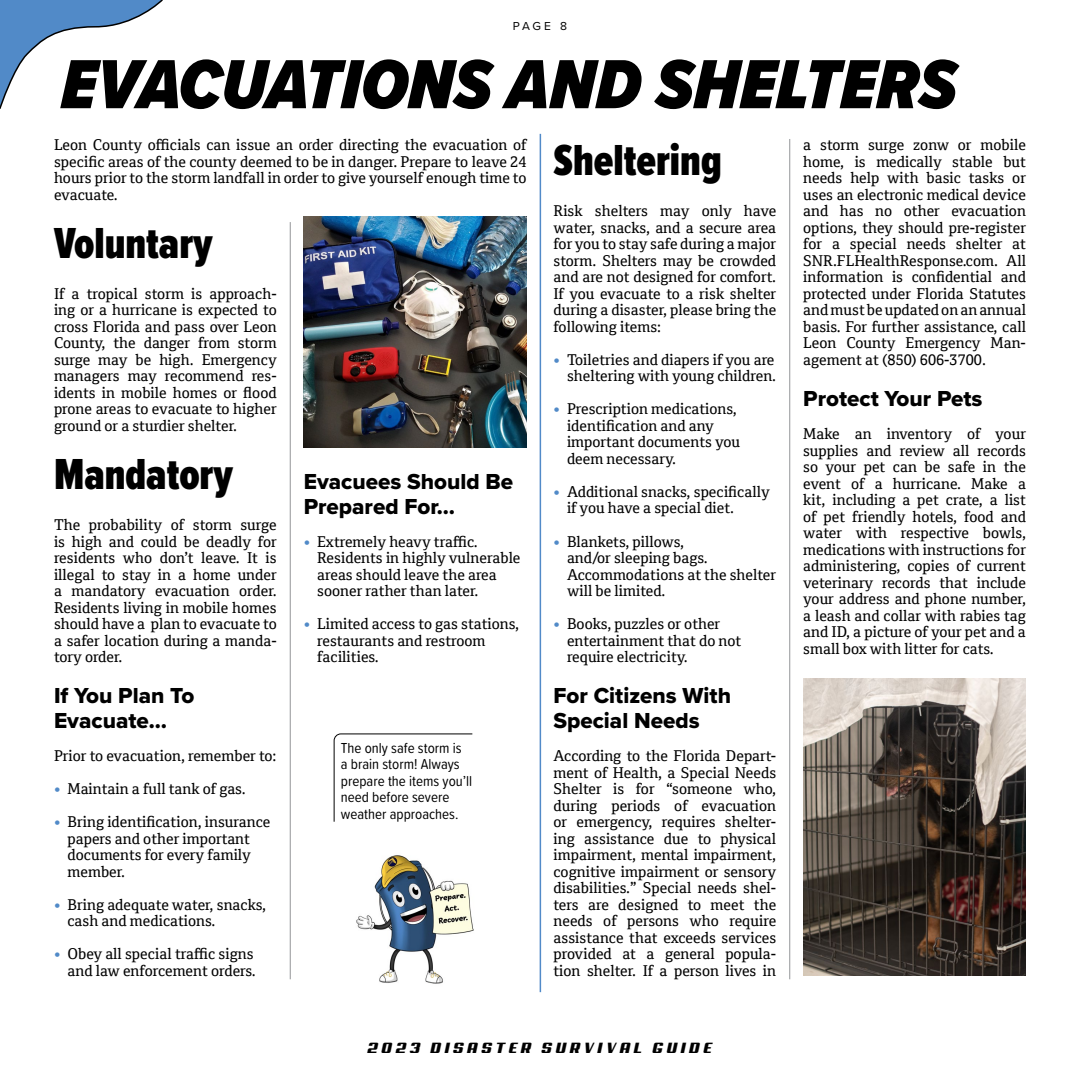
<style>
.page{position:relative;width:1080px;height:1075px;background:#fff}
.page>*{position:absolute;margin:0;border:0;box-sizing:border-box;transform-origin:0 0}
.t1{font:italic 900 72px "Proxima Nova Cond";color:#000}
.t2{font:900 45px "Proxima Nova Ex Cn";color:#000}
.t3{font:22.5px/24.8px "Proxima Nova Extrabld";color:#000}
.t4{font:15px/16.5px "Cordale";color:#000}
.t5{font:15px/16.5px "Proxima Soft Cond";color:#000}
.t6{font:15px "Aero";letter-spacing:.25em;color:#000}
.t7{font:12px "Proxima Nova";color:#000}
.s1{font-family:"Proxima Nova Extrabld";font-size:18px;color:#518ac8}
</style>
<div class="page">
<svg style="left:0;top:0;width:163px;height:109px"></svg>
<hr style="left:290px;top:222px;width:1px;height:757px;background:#939598">
<hr style="left:789px;top:139px;width:1px;height:840px;background:#939598">
<hr style="left:540px;top:134px;width:1px;height:858px;background:#518ac8">
<img style="left:356px;top:855px;width:118px;height:129px">
<svg style="left:333px;top:733px;width:140px;height:89px"></svg>
<img style="left:304px;top:216px;width:222px;height:231px">
<img style="left:803px;top:678px;width:223px;height:297px">
<p class="t7" style="left:513px;top:17px;width:56px">PAGE 8</p>
<h1 class="t1" style="left:61px;top:31px;width:898px">EVACUATIONS AND SHELTERS</h1>
<p class="t4" style="left:54px;top:137px;width:474px;text-align:justify">Leon County officials can issue an order directing the evacuation of specific areas of the county deemed to be in danger. Prepare to leave 24 hours prior to the storm landfall in order to give yourself enough time to evacuate.</p>
<h2 class="t2" style="left:54px;top:210px;width:160px">Voluntary</h2>
<p class="t4" style="left:54px;top:285px;width:224px;text-align:justify">If a tropical storm is approach&shy;ing or a hurricane is expected to cross Florida and pass over Leon County, the danger from storm surge may be high. Emergency managers may recommend res&shy;idents in mobile homes or flood prone areas to evacuate to higher ground or a sturdier shelter.</p>
<h2 class="t2" style="left:54px;top:441px;width:181px">Mandatory</h2>
<p class="t4" style="left:54px;top:516px;width:224px;text-align:justify">The probability of storm surge is high and could be deadly for residents who don’t leave. It is illegal to stay in a home under a mandatory evacuation order.<br>Residents living in mobile homes should have a plan to evacuate to a safer location during a manda&shy;tory order.</p>
<h3 class="t3" style="left:54px;top:683px;width:142px">If You Plan To<br>Evacuate…</h3>
<p class="t4" style="left:54px;top:747px;width:224px">Prior to evacuation, remember to:</p>
<p class="t4" style="left:54px;top:780px;width:193px"><span class="s1">•</span> Maintain a full tank of gas.</p>
<p class="t4" style="left:68px;top:813px;width:205px;text-indent:-14px"><span class="s1">•</span> Bring identification, insurance papers and other important documents for every family member.</p>
<p class="t4" style="left:68px;top:896px;width:200px;text-indent:-14px"><span class="s1">•</span> Bring adequate water, snacks, cash and medications.</p>
<p class="t4" style="left:54px;top:945px;width:203px;text-align:right"><span class="s1">•</span> Obey all special traffic signs and law enforcement orders.</p>
<p class="t4" style="left:803px;top:137px;width:224px;text-align:justify">a storm surge zonw or mobile home, is medically stable but needs help with basic tasks or uses an electronic medical device and has no other evacuation options, they should pre-register for a special needs shelter at SNR.FLHealthResponse.com. All information is confidential and protected under Florida Statutes and must be updated on an annual basis. For further assistance, call Leon County Emergency Man&shy;agement at (850) 606-3700.</p>
<h3 class="t3" style="left:803px;top:386px;width:181px">Protect Your Pets</h3>
<p class="t4" style="left:803px;top:426px;width:224px;text-align:justify">Make an inventory of your supplies and review all records so your pet can be safe in the event of a hurricane. Make a kit, including a pet crate, a list of pet friendly hotels, food and water with respective bowls, medications with instructions for administering, copies of current veterinary records that include your address and phone number, a leash and collar with rabies tag and ID, a picture of your pet and a small box with litter for cats.</p>
<h2 class="t2" style="left:554px;top:127px;width:170px">Sheltering</h2>
<p class="t4" style="left:554px;top:203px;width:224px;text-align:justify">Risk shelters may only have water, snacks, and a secure area for you to stay safe during a major storm. Shelters may be crowded and are not designed for comfort.<br>If you evacuate to a risk shelter during a disaster, please bring the following items:</p>
<p class="t4" style="left:554px;top:351px;width:224px;text-align:right"><span class="s1">•</span> Toiletries and diapers if you are sheltering with young children.</p>
<p class="t4" style="left:567px;top:401px;width:175px;text-indent:-14px"><span class="s1">•</span> Prescription medications, identification and any important documents you deem necessary.</p>
<p class="t4" style="left:567px;top:483px;width:204px;text-indent:-14px"><span class="s1">•</span> Additional snacks, specifically if you have a special diet.</p>
<p class="t4" style="left:567px;top:533px;width:211px;text-indent:-14px"><span class="s1">•</span> Blankets, pillows,<br>and/or sleeping bags.<br>Accommodations at the shelter will be limited.</p>
<p class="t4" style="left:567px;top:615px;width:176px;text-indent:-14px"><span class="s1">•</span> Books, puzzles or other entertainment that do not require electricity.</p>
<h3 class="t3" style="left:554px;top:683px;width:179px">For Citizens With<br>Special Needs</h3>
<p class="t4" style="left:554px;top:747px;width:224px;text-align:justify">According to the Florida Depart&shy;ment of Health, a Special Needs Shelter is for “someone who, during periods of evacuation or emergency, requires shelter&shy;ing assistance due to physical impairment, mental impairment, cognitive impairment or sensory disabilities.” Special needs shel&shy;ters are designed to meet the needs of persons who require assistance that exceeds services provided at a general popula&shy;tion shelter. If a person lives in</p>
<h3 class="t3" style="left:304px;top:469px;width:211px">Evacuees Should Be<br>Prepared For…</h3>
<p class="t4" style="left:317px;top:533px;width:205px;text-indent:-14px"><span class="s1">•</span> Extremely heavy traffic.<br>Residents in highly vulnerable areas should leave the area sooner rather than later.</p>
<p class="t4" style="left:317px;top:616px;width:203px;text-indent:-14px"><span class="s1">•</span> Limited access to gas stations, restaurants and restroom facilities.</p>
<p class="t5" style="left:341px;top:738px;width:133px">The only safe storm is<br>a brain storm! Always prepare the items you’ll need before severe weather approaches.</p>
<p class="t6" style="left:368px;top:1039px;width:346px">2023 DISASTER SURVIVAL GUIDE</p>
</div>
